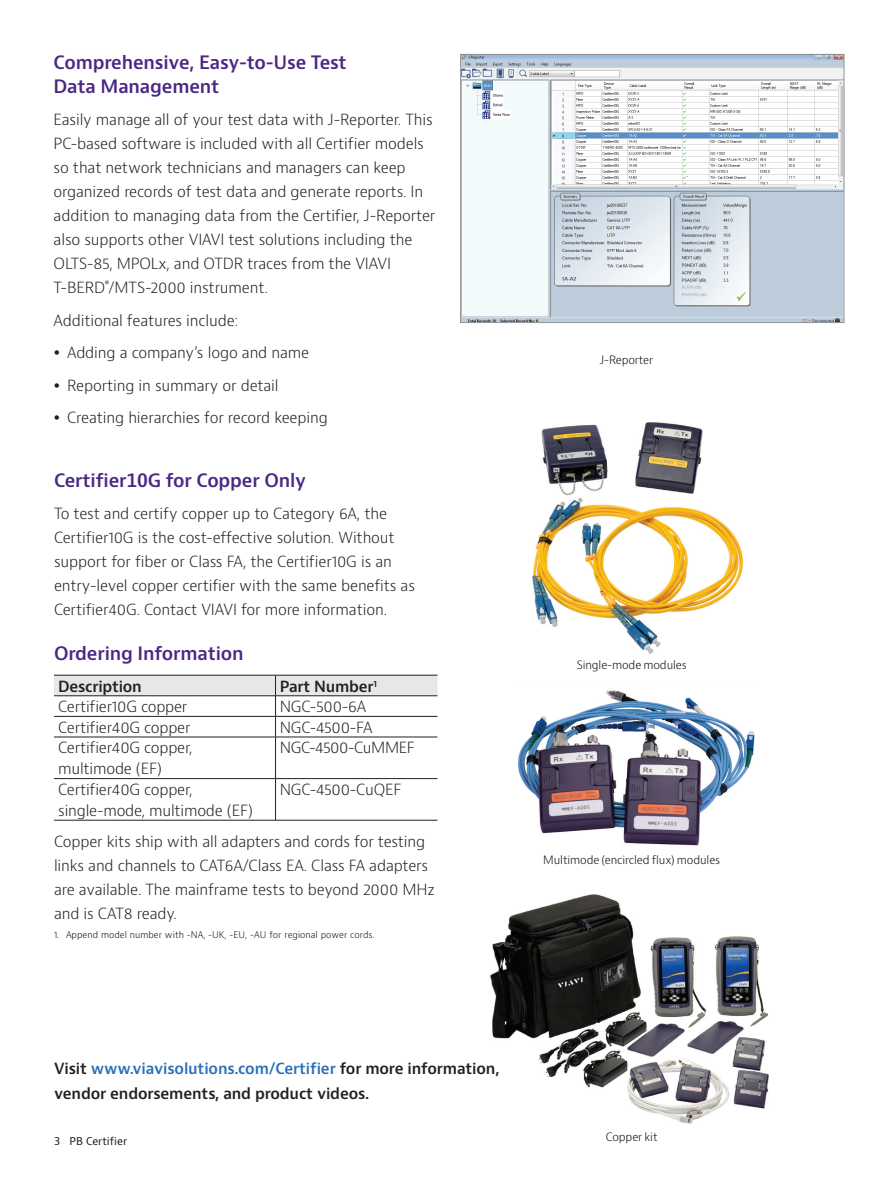
<style>
.page{position:relative;width:893px;height:1191px;background:#fff}
.page>*{position:absolute;margin:0;border:0;box-sizing:border-box;transform-origin:0 0}
.H2_Heading_Purple_12{font:600 18px/24px "Bernino Sans";letter-spacing:-.01em;color:#4a2785}
.P_10_16{font:300 15px/24px "Bernino Sans";letter-spacing:-.01em;color:#231f20}
.Table_Copy{font:300 15px/21px "Bernino Sans";letter-spacing:-.015em;color:#231f20}
.P_10_16-2{font:600 15px/24px "Bernino Sans";letter-spacing:-.01em;color:#231f20}
.TH{font:600 15px "Bernino Sans";letter-spacing:-.015em;color:#231f20}
.t1{font:300 11.25px "Bernino Sans";letter-spacing:-.01em;color:#110a0c}
.t2{font:10.5px "Bernino Sans";color:#231f20}
.t3{font:300 9px "Bernino Sans";color:#110a0c}
.s1{color:#2a70b8}
</style>
<div class="page">
<img style="left:532px;top:422px;width:211px;height:232px">
<img style="left:518px;top:690px;width:237px;height:156px">
<img style="left:490px;top:894px;width:279px;height:230px">
<img style="left:462px;top:56px;width:380px;height:265px">
<div style="left:460px;top:54px;width:384px;height:269px;border:1px solid #939598"></div>
<svg style="left:54px;top:676px;width:383px;height:60px"></svg>
<hr style="left:275px;top:737px;width:1px;height:41px;background:#231f20">
<hr style="left:54px;top:778px;width:222px;height:1px;background:#231f20">
<hr style="left:276px;top:778px;width:161px;height:1px;background:#231f20">
<hr style="left:275px;top:778px;width:1px;height:42px;background:#231f20">
<hr style="left:54px;top:820px;width:222px;height:1px;background:#231f20">
<hr style="left:276px;top:820px;width:161px;height:1px;background:#231f20">
<hr style="left:54px;top:675px;width:222px;height:1px;background:#231f20">
<hr style="left:276px;top:675px;width:161px;height:1px;background:#231f20">
<hr style="left:54px;top:695px;width:222px;height:1px;background:#231f20">
<hr style="left:276px;top:695px;width:161px;height:1px;background:#231f20">
<hr style="left:54px;top:716px;width:222px;height:1px;background:#231f20">
<hr style="left:276px;top:716px;width:161px;height:1px;background:#231f20">
<hr style="left:54px;top:736px;width:222px;height:1px;background:#231f20">
<hr style="left:276px;top:736px;width:161px;height:1px;background:#231f20">
<p class="H2_Heading_Purple_12" style="left:54px;top:50px;width:295px">Comprehensive, Easy-to-Use Test<br>Data Management</p>
<p class="P_10_16" style="left:54px;top:108px;width:383px">Easily manage all of your test data with J-Reporter. This PC-based software is included with all Certifier models so that network technicians and managers can keep organized records of test data and generate reports. In addition to managing data from the Certifier, J-Reporter also supports other VIAVI test solutions including the OLTS-85, MPOLx, and OTDR traces from the VIAVI T-BERD<sup>®</sup>/MTS-2000 instrument.</p>
<p class="P_10_16" style="left:54px;top:308px;width:186px">Additional features include:</p>
<p class="P_10_16" style="left:67px;top:341px;width:244px">Adding a company’s logo and name</p>
<p class="P_10_16" style="left:67px;top:373px;width:213px">Reporting in summary or detail</p>
<p class="P_10_16" style="left:67px;top:406px;width:262px">Creating hierarchies for record keeping</p>
<p class="H2_Heading_Purple_12" style="left:54px;top:468px;width:254px">Certifier10G for Copper Only</p>
<p class="P_10_16" style="left:54px;top:502px;width:363px">To test and certify copper up to Category 6A, the Certifier10G is the cost-effective solution. Without support for fiber or Class FA, the Certifier10G is an entry-level copper certifier with the same benefits as Certifier40G. Contact VIAVI for more information.</p>
<p class="H2_Heading_Purple_12" style="left:54px;top:642px;width:191px">Ordering Information</p>
<p class="TH" style="left:58px;top:676px;width:85px">Description</p>
<p class="TH" style="left:280px;top:676px;width:99px">Part Number<sup>1</sup></p>
<p class="Table_Copy" style="left:58px;top:696px;width:131px">Certifier10G copper</p>
<p class="Table_Copy" style="left:280px;top:696px;width:88px">NGC-500-6A</p>
<p class="Table_Copy" style="left:58px;top:717px;width:134px">Certifier40G copper</p>
<p class="Table_Copy" style="left:280px;top:717px;width:94px">NGC-4500-FA</p>
<p class="Table_Copy" style="left:58px;top:737px;width:136px">Certifier40G copper, multimode (EF)</p>
<p class="Table_Copy" style="left:280px;top:737px;width:136px">NGC-4500-CuMMEF</p>
<p class="Table_Copy" style="left:58px;top:779px;width:196px">Certifier40G copper, single-mode, multimode (EF)</p>
<p class="Table_Copy" style="left:280px;top:779px;width:123px">NGC-4500-CuQEF</p>
<p class="P_10_16" style="left:54px;top:829px;width:382px">Copper kits ship with all adapters and cords for testing links and channels to CAT6A/Class EA. Class FA adapters are available. The mainframe tests to beyond 2000 MHz and is CAT8 ready.</p>
<p class="t3" style="left:54px;top:929px;width:322px">1. Append model number with -NA, -UK, -EU, -AU for regional power cords.</p>
<p class="t1" style="left:600px;top:352px;width:55px">J-Reporter</p>
<p class="t1" style="left:577px;top:658px;width:112px">Single-mode modules</p>
<p class="t1" style="left:543px;top:852px;width:178px">Multimode (encircled flux) modules</p>
<p class="P_10_16-2" style="left:54px;top:1057px;width:447px">Visit <span class="s1">www.viavisolutions.com/Certifier</span> for more information, vendor endorsements, and product videos.</p>
<p class="t2" style="left:54px;top:1134px;width:75px">3 PB Certifier</p>
<p class="t1" style="left:606px;top:1129px;width:53px">Copper kit</p>
</div>
